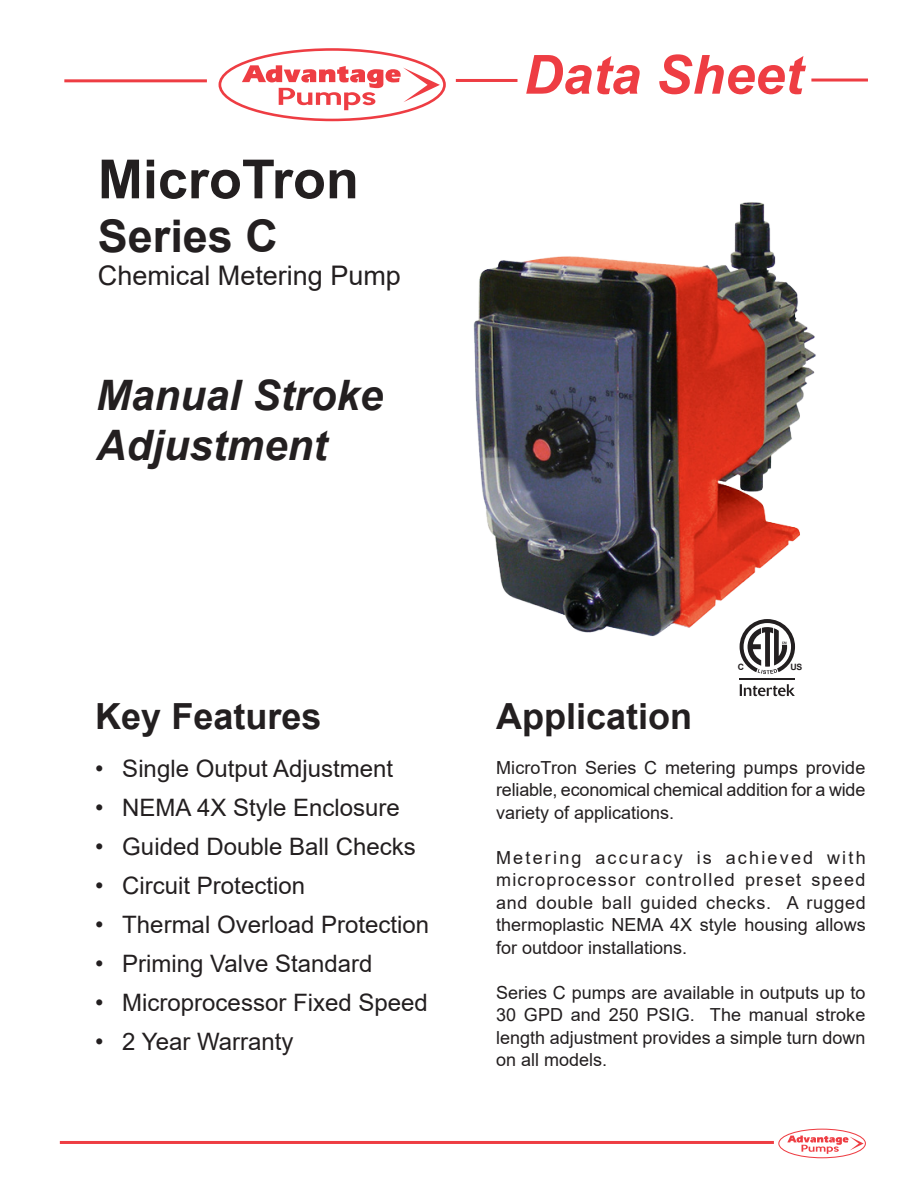
<style>
.page{position:relative;width:918px;height:1188px;background:#fff}
.page>*{position:absolute;margin:0;border:0;box-sizing:border-box;transform-origin:0 0}
.t1{font:italic 700 54px "Arial";color:#ee3d43}
.t2{font:700 54px "Arial";color:#231f20}
.t3{font:700 45px "Arial";color:#231f20}
.t4{font:italic 700 42px "Arial";color:#231f20}
.t5{font:700 36px "Arial";color:#231f20}
.t6{font:27px "Arial";color:#231f20}
.t7{font:24px "Arial";color:#231f20}
.t8{font:18px/22.5px "Arial";color:#231f20;text-align:justify}
.t9{font:700 8.7px "Arial";color:#231f20}
</style>
<div class="page">
<hr style="left:60px;top:1141px;width:714px;height:3px;background:#ee3d43">
<hr style="left:456px;top:79px;width:61px;height:3px;background:#ee3d43">
<hr style="left:811px;top:79px;width:57px;height:3px;background:#ee3d43">
<hr style="left:64px;top:79px;width:143px;height:3px;background:#ee3d43">
<div style="left:219px;top:48px;width:227px;height:73px;border:3px solid #ee3d43;border-radius:50%"></div>
<svg style="left:242px;top:65px;width:198px;height:45px"></svg>
<div style="left:778px;top:1129px;width:88px;height:29px;border:1px solid #ee3d43;border-radius:50%"></div>
<svg style="left:787px;top:1136px;width:77px;height:18px"></svg>
<img style="left:473px;top:202px;width:343px;height:435px">
<svg style="left:740px;top:684px;width:55px;height:12px"></svg>
<hr style="left:740px;top:678px;width:55px;height:2px;background:#231f20">
<svg style="left:740px;top:619px;width:55px;height:55px"></svg>
<p class="t2" style="left:98px;top:141px;width:263px">MicroTron</p>
<p class="t3" style="left:98px;top:205px;width:182px">Series C</p>
<p class="t6" style="left:98px;top:257px;width:305px">Chemical Metering Pump</p>
<p class="t4" style="left:96px;top:367px;width:289px">Manual Stroke</p>
<p class="t4" style="left:96px;top:417px;width:232px">Adjustment</p>
<p class="t1" style="left:524px;top:39px;width:281px">Data Sheet</p>
<p class="t5" style="left:95px;top:691px;width:228px">Key Features</p>
<p class="t7" style="left:95px;top:752px;width:299px">• Single Output Adjustment</p>
<p class="t7" style="left:95px;top:791px;width:306px">• NEMA 4X Style Enclosure</p>
<p class="t7" style="left:95px;top:830px;width:322px">• Guided Double Ball Checks</p>
<p class="t7" style="left:95px;top:869px;width:211px">• Circuit Protection</p>
<p class="t7" style="left:95px;top:908px;width:335px">• Thermal Overload Protection</p>
<p class="t7" style="left:95px;top:947px;width:279px">• Priming Valve Standard</p>
<p class="t7" style="left:95px;top:986px;width:334px">• Microprocessor Fixed Speed</p>
<p class="t7" style="left:95px;top:1025px;width:200px">• 2 Year Warranty</p>
<p class="t9" style="left:738px;top:661px;width:8px">C</p>
<p class="t9" style="left:790px;top:661px;width:14px">US</p>
<p class="t5" style="left:496px;top:691px;width:198px">Application</p>
<p class="t8" style="left:496px;top:756px;width:371px">MicroTron Series C metering pumps provide reliable, economical chemical addition for a wide variety of applications.</p>
<p class="t8" style="left:496px;top:846px;width:371px">Metering accuracy is achieved with microprocessor controlled preset speed and double ball guided checks. A rugged thermoplastic NEMA 4X style housing allows for outdoor installations.</p>
<p class="t8" style="left:496px;top:981px;width:371px">Series C pumps are available in outputs up to 30 GPD and 250 PSIG. The manual stroke length adjustment provides a simple turn down on all models.</p>
</div>
